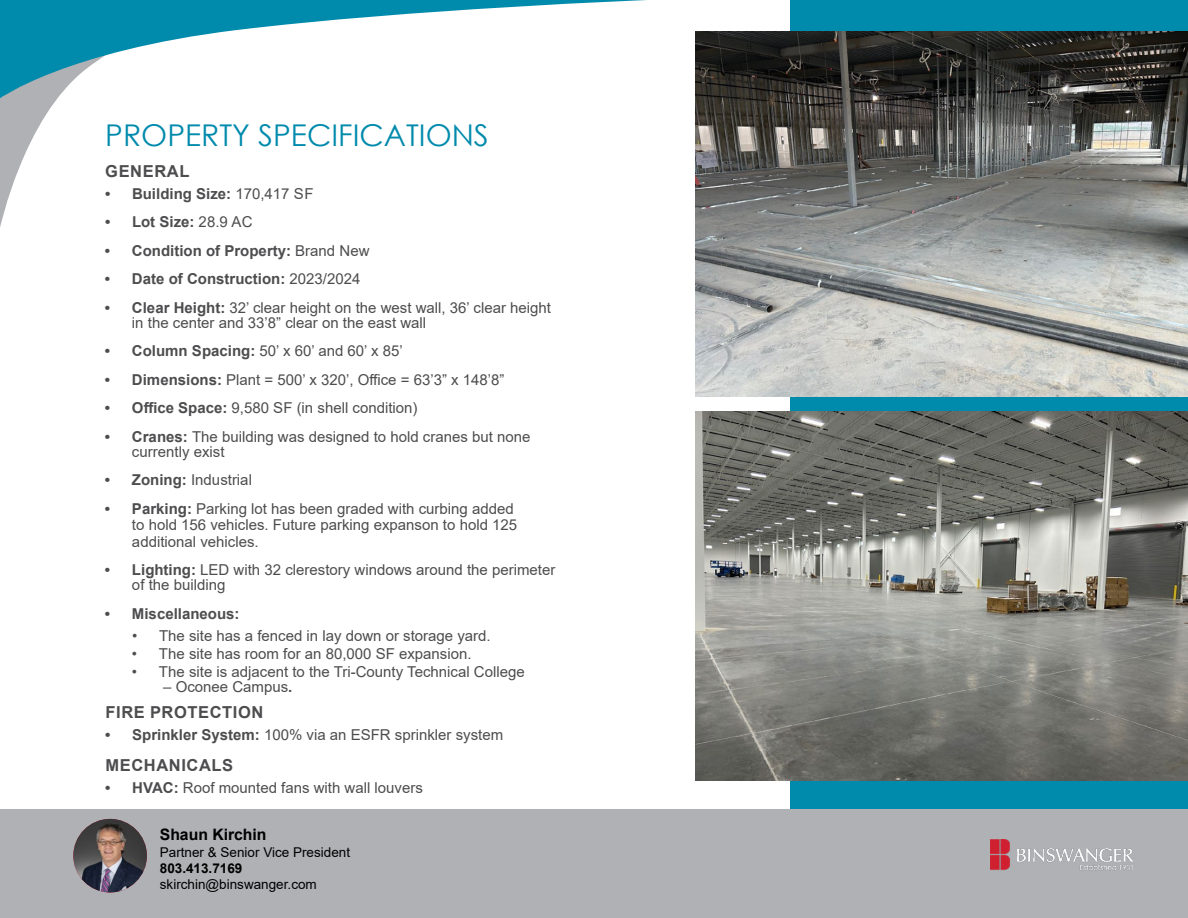
<style>
.page{position:relative;width:1188px;height:918px;background:#fff}
.page>*{position:absolute;margin:0;border:0;box-sizing:border-box;transform-origin:0 0}
.t1{font:30px "Century Gothic";color:#008aac}
.t2{font:700 16.5px "Arial";letter-spacing:.035em;color:#4d4d4f}
.t3{font:700 15.75px "Arial";color:#000}
.t4{font:15px/15px "Arial";color:#4d4d4f}
.t5{font:700 15px "Arial";color:#4d4d4f}
.t6{font:13.5px "Arial";color:#000}
.t7{font:700 13.5px "Arial";color:#000}
.s1{font-weight:400}
.s2{font-weight:700}
</style>
<div class="page">
<div style="left:791px;top:0;width:397px;height:856px;background:#008aac"></div>
<img style="left:696px;top:31px;width:492px;height:365px">
<img style="left:696px;top:411px;width:492px;height:369px">
<div style="left:0;top:810px;width:1188px;height:108px;background:#afb1b4"></div>
<img style="left:73px;top:819px;width:74px;height:73px;border-radius:37px">
<img style="left:990px;top:839px;width:144px;height:32px">
<svg style="left:0;top:98px;width:58px;height:129px"></svg>
<svg style="left:0;top:0;width:647px;height:98px"></svg>
<h1 class="t1" style="left:105px;top:114px;width:385px">PROPERTY SPECIFICATIONS</h1>
<p class="t2" style="left:105px;top:160px;width:86px">GENERAL</p>
<p class="t5" style="left:105px;top:183px;width:210px">• Building Size: <span class="s1">170,417 SF</span></p>
<p class="t5" style="left:105px;top:211px;width:149px">• Lot Size: <span class="s1">28.9 AC</span></p>
<p class="t5" style="left:105px;top:240px;width:266px">• Condition of Property: <span class="s1">Brand New</span></p>
<p class="t5" style="left:105px;top:268px;width:257px">• Date of Construction: <span class="s1">2023/2024</span></p>
<p class="t4" style="left:132px;top:300px;width:421px;text-indent:-27px"><span class="s2">• Clear Height:</span> 32’ clear height on the west wall, 36’ clear height in the center and 33’8” clear on the east wall</p>
<p class="t4" style="left:105px;top:343px;width:299px"><span class="s2">• Column Spacing:</span> 50’ x 60’ and 60’ x 85’</p>
<p class="t4" style="left:105px;top:372px;width:401px"><span class="s2">• Dimensions:</span> Plant = 500’ x 320’, Office = 63’3” x 148’8”</p>
<p class="t4" style="left:105px;top:400px;width:314px"><span class="s2">• Office Space:</span> 9,580 SF (in shell condition)</p>
<p class="t4" style="left:132px;top:429px;width:400px;text-indent:-27px"><span class="s2">• Cranes:</span> The building was designed to hold cranes but none currently exist</p>
<p class="t4" style="left:105px;top:472px;width:149px"><span class="s2">• Zoning:</span> Industrial</p>
<p class="t4" style="left:132px;top:500px;width:387px;line-height:16.5px;text-indent:-27px"><span class="s2">• Parking:</span> Parking lot has been graded with curbing added to hold 156 vehicles. Future parking expanson to hold 125 additional vehicles.</p>
<p class="t4" style="left:132px;top:562px;width:425px;text-indent:-27px"><span class="s2">• Lighting:</span> LED with 32 clerestory windows around the perimeter of the building</p>
<p class="t5" style="left:105px;top:603px;width:136px">• Miscellaneous:</p>
<p class="t4" style="left:132px;top:628px;width:360px">• The site has a fenced in lay down or storage yard.</p>
<p class="t4" style="left:132px;top:646px;width:341px">• The site has room for an 80,000 SF expansion.</p>
<p class="t4" style="left:132px;top:664px;width:394px">• The site is adjacent to the Tri-County Technical College</p>
<p class="t4" style="left:163px;top:679px;width:131px">– Oconee Campus<span class="s2">.</span></p>
<p class="t2" style="left:106px;top:700px;width:159px">FIRE PROTECTION</p>
<p class="t4" style="left:105px;top:727px;width:399px"><span class="s2">• Sprinkler System:</span> 100% via an ESFR sprinkler system</p>
<p class="t2" style="left:106px;top:754px;width:129px">MECHANICALS</p>
<p class="t4" style="left:105px;top:780px;width:319px"><span class="s2">• HVAC:</span> Roof mounted fans with wall louvers</p>
<p class="t3" style="left:160px;top:824px;width:108px">Shaun Kirchin</p>
<p class="t6" style="left:160px;top:843px;width:192px">Partner &amp; Senior Vice President</p>
<p class="t7" style="left:160px;top:859px;width:84px">803.413.7169</p>
<p class="t6" style="left:160px;top:875px;width:159px">skirchin@binswanger.com</p>
</div>
